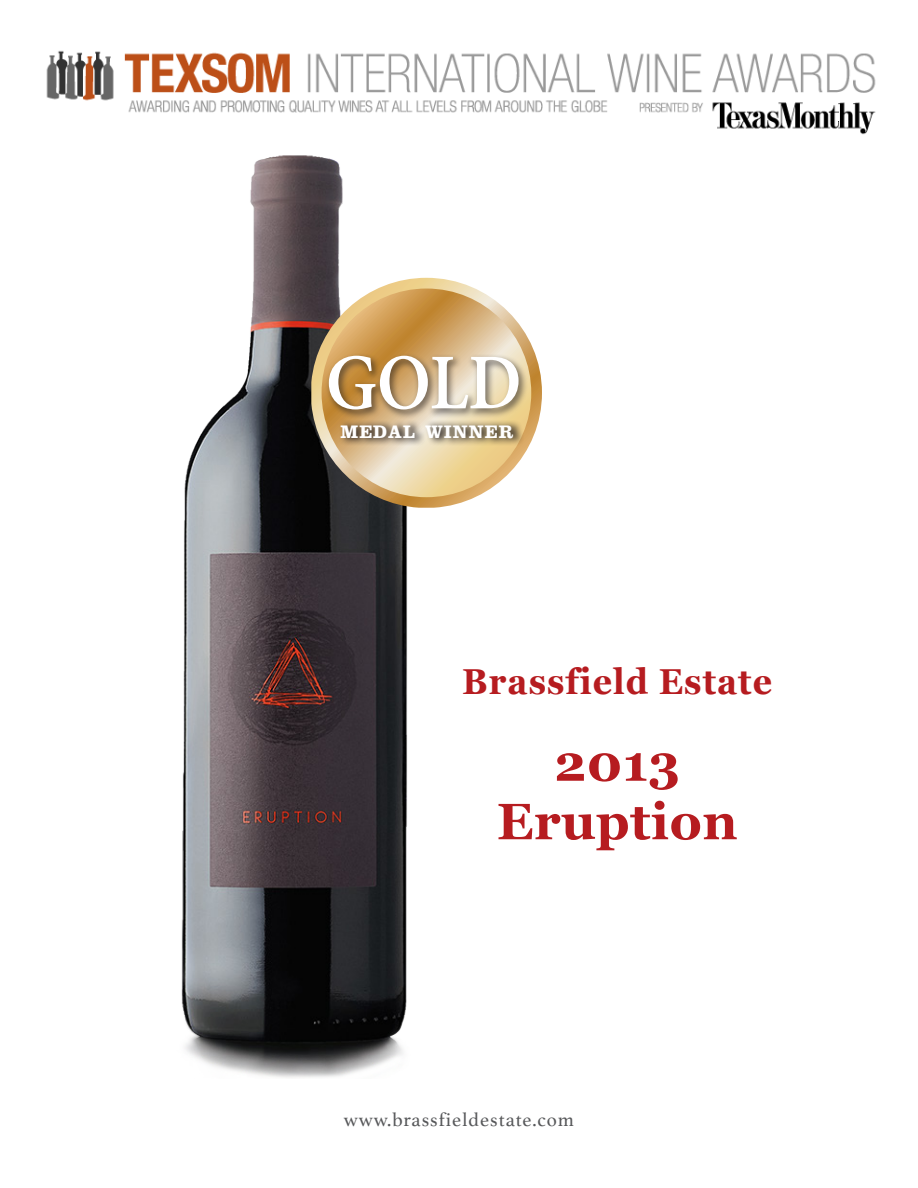
<style>
.page{position:relative;width:918px;height:1188px;background:#fff}
.page>*{position:absolute;margin:0;border:0;box-sizing:border-box;transform-origin:0 0}
.t1{font:600 79.05px "Minion Pro";color:#fff;scale:.9 1}
.t2{font:700 51px "Georgia";letter-spacing:.01em;color:#b61c20}
.t3{font:700 36px "Georgia";letter-spacing:.03em;color:#b61c20;scale:.94 1}
.t4{font:19.5px "Athelas";letter-spacing:.05em;color:#57585a}
.t5{font:700 18.9px "Clarendon";letter-spacing:.055em;color:#fff;scale:.95 1}
</style>
<div class="page">
<img style="left:181px;top:155px;width:226px;height:923px">
<img style="left:46px;top:50px;width:830px;height:85px">
<svg style="left:311px;top:278px;width:231px;height:230px"></svg>
<svg style="left:322px;top:289px;width:209px;height:208px;background:#d4b788"></svg>
<div style="left:325px;top:353px;width:204px;height:67px;background:#231f20;opacity:.53"></div>
<div style="left:338px;top:420px;width:187px;height:27px;background:#231f20;opacity:.82"></div>
<p class="t1" style="left:326px;top:328px;width:219px">GOLD</p>
<p class="t5" style="left:340px;top:421px;width:184px">MEDAL WINNER</p>
<p class="t3" style="left:462px;top:654px;width:331px">Brassfield Estate</p>
<p class="t2" style="left:554px;top:725px;width:128px">2013</p>
<p class="t2" style="left:497px;top:783px;width:242px">Eruption</p>
<p class="t4" style="left:344px;top:1104px;width:232px">www.brassfieldestate.com</p>
</div>
